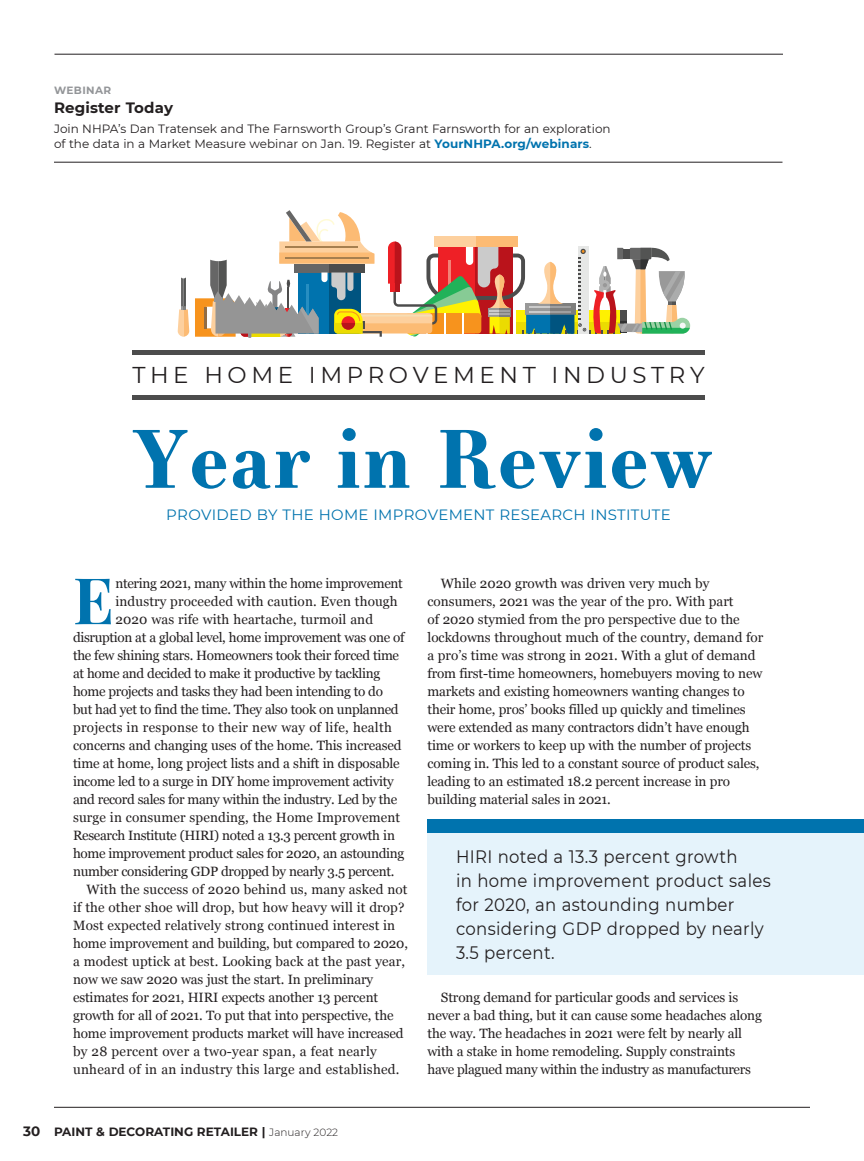
<style>
.page{position:relative;width:864px;height:1161px;background:#fff}
.page>*{position:absolute;margin:0;border:0;box-sizing:border-box;transform-origin:0 0}
.t1{font:700 80.25px "Essonnes Text";letter-spacing:.02em;color:#0073ae}
.t2{font:700 64.35px "Playfair Display";color:#0073ae}
.t3{font:22.95px "Montserrat";letter-spacing:.2em;color:#231f20}
.t4{font:18px/24px "Montserrat";letter-spacing:.02em;color:#231f20;scale:.92 1}
.t5{font:700 15px "Montserrat";letter-spacing:.01em;color:#231f20}
.t6{font:14.85px "Montserrat";letter-spacing:.02em;color:#0073ae}
.t7{font:13.5px/18px "Georgia";letter-spacing:-.01em;color:#231f20}
.t8{font:13.5px "Georgia";letter-spacing:.01em;color:#231f20}
.t9{font:13.5px "Georgia";letter-spacing:.02em;color:#231f20}
.t10{font:12px/15px "Montserrat";color:#231f20}
.t11{font:700 12px "Montserrat";color:#231f20}
.t12{font:700 10.5px "Montserrat";letter-spacing:.04em;color:#939598}
.s1{font-weight:700;color:#0073ae}
.s2{font-size:13.5px}
.s3{font-weight:300;font-size:10.5px}
</style>
<div class="page">
<hr style="left:54px;top:1107px;width:756px;height:1px;background:#231f20">
<hr style="left:54px;top:54px;width:729px;height:1px;background:#231f20">
<hr style="left:54px;top:162px;width:729px;height:1px;background:#231f20">
<div style="left:428px;top:819px;width:436px;height:15px;background:#0073ae"></div>
<div style="left:428px;top:834px;width:436px;height:141px;background:#e5f3fb"></div>
<div style="left:132px;top:395px;width:573px;height:5px;background:#4c4c4c"></div>
<div style="left:132px;top:350px;width:573px;height:5px;background:#4c4c4c"></div>
<svg style="left:177px;top:210px;width:513px;height:128px"></svg>
<p class="t12" style="left:54px;top:83px;width:59px">WEBINAR</p>
<p class="t5" style="left:54px;top:97px;width:121px">Register Today</p>
<p class="t10" style="left:54px;top:121px;width:558px">Join NHPA’s Dan Tratensek and The Farnsworth Group’s Grant Farnsworth for an exploration of the data in a Market Measure webinar on Jan. 19. Register at <span class="s1">YourNHPA.org/webinars</span>.</p>
<h3 class="t3" style="left:132px;top:359px;width:574px">THE HOME IMPROVEMENT INDUSTRY</h3>
<h1 class="t1" style="left:132px;top:401px;width:581px">Year in Review</h1>
<p class="t6" style="left:166px;top:505px;width:506px">PROVIDED BY THE HOME IMPROVEMENT RESEARCH INSTITUTE</p>
<h2 class="t2" style="left:73px;top:550px;width:42px">E</h2>
<p class="t7" style="left:115px;top:574px;width:289px">ntering 2021, many within the home improvement</p>
<p class="t8" style="left:115px;top:592px;width:284px">industry proceeded with caution. Even though</p>
<p class="t8" style="left:115px;top:610px;width:259px">2020 was rife with heartache, turmoil and</p>
<p class="t7" style="left:73px;top:628px;width:333px">disruption at a global level, home improvement was one of</p>
<p class="t7" style="left:73px;top:646px;width:328px">the few shining stars. Homeowners took their forced time</p>
<p class="t7" style="left:73px;top:664px;width:309px">at home and decided to make it productive by tackling</p>
<p class="t7" style="left:73px;top:682px;width:311px">home projects and tasks they had been intending to do</p>
<p class="t7" style="left:73px;top:700px;width:327px">but had yet to find the time. They also took on unplanned</p>
<p class="t9" style="left:73px;top:718px;width:320px">projects in response to their new way of life, health</p>
<p class="t7" style="left:73px;top:736px;width:330px">concerns and changing uses of the home. This increased</p>
<p class="t7" style="left:73px;top:754px;width:328px">time at home, long project lists and a shift in disposable</p>
<p class="t7" style="left:73px;top:772px;width:322px">income led to a surge in DIY home improvement activity</p>
<p class="t7" style="left:73px;top:790px;width:326px">and record sales for many within the industry. Led by the</p>
<p class="t8" style="left:73px;top:808px;width:329px">surge in consumer spending, the Home Improvement</p>
<p class="t7" style="left:73px;top:826px;width:324px">Research Institute (HIRI) noted a 13.3 percent growth in</p>
<p class="t7" style="left:73px;top:844px;width:333px">home improvement product sales for 2020, an astounding</p>
<p class="t7" style="left:73px;top:862px;width:323px">number considering GDP dropped by nearly 3.5 percent.</p>
<p class="t8" style="left:87px;top:880px;width:323px">With the success of 2020 behind us, many asked not</p>
<p class="t8" style="left:73px;top:898px;width:333px">if the other shoe will drop, but how heavy will it drop?</p>
<p class="t8" style="left:73px;top:916px;width:324px">Most expected relatively strong continued interest in</p>
<p class="t7" style="left:73px;top:934px;width:337px">home improvement and building, but compared to 2020,</p>
<p class="t8" style="left:73px;top:952px;width:334px">a modest uptick at best. Looking back at the past year,</p>
<p class="t7" style="left:73px;top:970px;width:302px">now we saw 2020 was just the start. In preliminary</p>
<p class="t7" style="left:73px;top:988px;width:307px">estimates for 2021, HIRI expects another 13 percent</p>
<p class="t7" style="left:73px;top:1006px;width:322px">growth for all of 2021. To put that into perspective, the</p>
<p class="t7" style="left:73px;top:1024px;width:332px">home improvement products market will have increased</p>
<p class="t9" style="left:73px;top:1042px;width:305px">by 28 percent over a two-year span, a feat nearly</p>
<p class="t9" style="left:73px;top:1060px;width:328px">unheard of in an industry this large and established.</p>
<p class="t11" style="left:23px;top:1123px;width:316px"><span class="s2">30</span> PAINT &amp; DECORATING RETAILER | <span class="s3">January 2022</span></p>
<p class="t7" style="left:427px;top:574px;width:337px;text-indent:14px">While 2020 growth was driven very much by consumers, 2021 was the year of the pro. With part<br>of 2020 stymied from the pro perspective due to the lockdowns throughout much of the country, demand for a pro’s time was strong in 2021. With a glut of demand from first-time homeowners, homebuyers moving to new markets and existing homeowners wanting changes to their home, pros’ books filled up quickly and timelines were extended as many contractors didn’t have enough time or workers to keep up with the number of projects coming in. This led to a constant source of product sales, leading to an estimated 18.2 percent increase in pro building material sales in 2021.</p>
<h3 class="t4" style="left:456px;top:844px;width:344px">HIRI noted a 13.3 percent growth<br>in home improvement product sales for 2020, an astounding number considering GDP dropped by nearly<br>3.5 percent.</h3>
<p class="t7" style="left:427px;top:988px;width:336px;text-indent:14px">Strong demand for particular goods and services is never a bad thing, but it can cause some headaches along the way. The headaches in 2021 were felt by nearly all with a stake in home remodeling. Supply constraints have plagued many within the industry as manufacturers</p>
</div>
